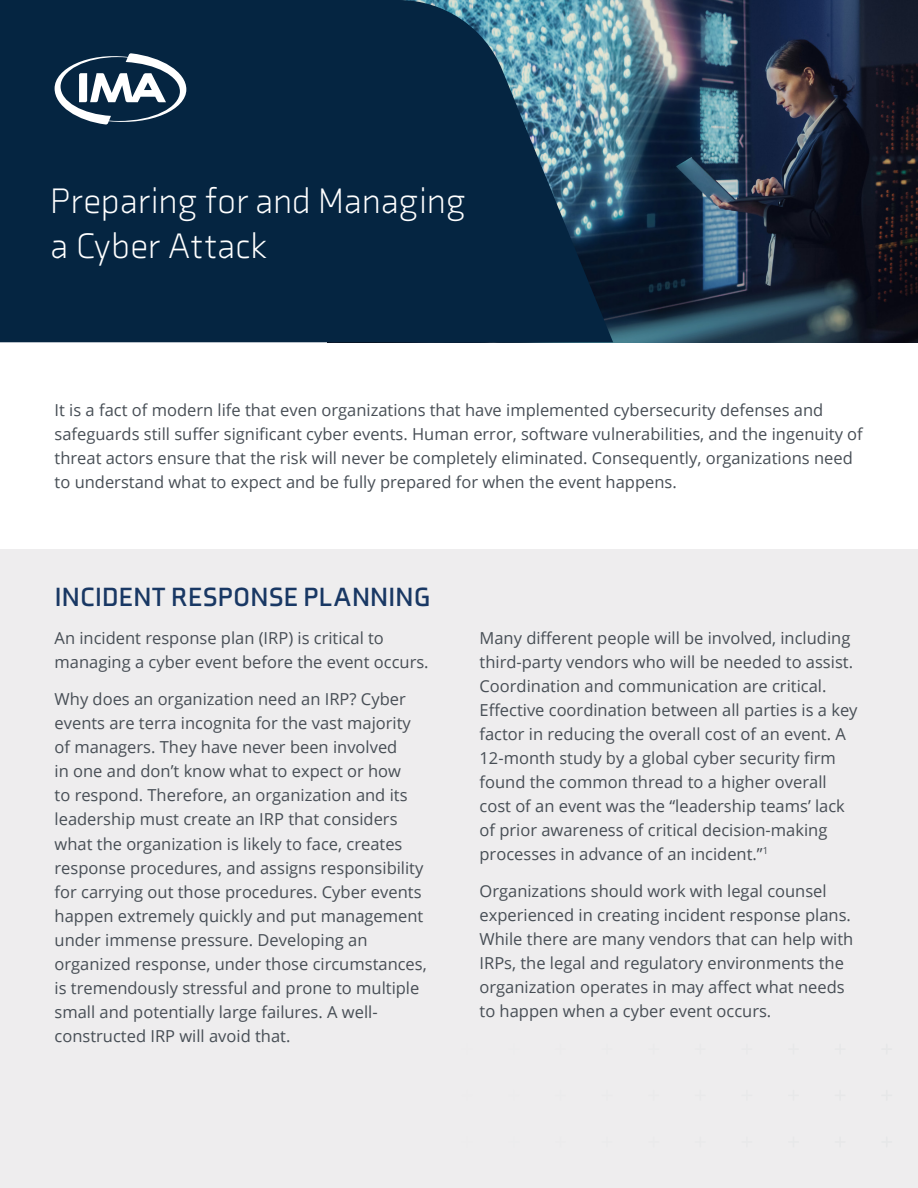
<style>
.page{position:relative;width:918px;height:1188px;background:#fff}
.page>*{position:absolute;margin:0;border:0;box-sizing:border-box;transform-origin:0 0}
.t1{font:300 36.3px/45px "Axia";color:#fff}
.t2{font:700 27px "Axia";letter-spacing:.01em;color:#193864}
.t3{font:16.5px/24px "Open Sans";color:#474e55}
</style>
<div class="page">
<img style="left:613px;top:0;width:305px;height:342px">
<div style="left:0;top:549px;width:918px;height:639px;background:#eeedee"></div>
<svg style="left:0;top:0;width:613px;height:342px;background:#10324c"></svg>
<svg style="left:55px;top:52px;width:131px;height:74px"></svg>
<h1 class="t1" style="left:50px;top:178px;width:417px">Preparing for and Managing a Cyber Attack</h1>
<p class="t3" style="left:55px;top:398px;width:810px">It is a fact of modern life that even organizations that have implemented cybersecurity defenses and safeguards still suffer significant cyber events. Human error, software vulnerabilities, and the ingenuity of threat actors ensure that the risk will never be completely eliminated. Consequently, organizations need to understand what to expect and be fully prepared for when the event happens.</p>
<h2 class="t2" style="left:55px;top:581px;width:377px">INCIDENT RESPONSE PLANNING</h2>
<p class="t3" style="left:55px;top:626px;width:376px">An incident response plan (IRP) is critical to managing a cyber event before the event occurs.</p>
<p class="t3" style="left:55px;top:687px;width:374px">Why does an organization need an IRP? Cyber events are terra incognita for the vast majority of managers. They have never been involved<br>in one and don’t know what to expect or how<br>to respond. Therefore, an organization and its leadership must create an IRP that considers what the organization is likely to face, creates response procedures, and assigns responsibility for carrying out those procedures. Cyber events happen extremely quickly and put management under immense pressure. Developing an organized response, under those circumstances, is tremendously stressful and prone to multiple small and potentially large failures. A well&shy;constructed IRP will avoid that.</p>
<p class="t3" style="left:480px;top:626px;width:380px">Many different people will be involved, including third-party vendors who will be needed to assist.<br>Coordination and communication are critical.<br>Effective coordination between all parties is a key factor in reducing the overall cost of an event. A 12-month study by a global cyber security firm found the common thread to a higher overall cost of an event was the “leadership teams’ lack of prior awareness of critical decision-making processes in advance of an incident.”<sup>1</sup></p>
<p class="t3" style="left:480px;top:879px;width:375px">Organizations should work with legal counsel experienced in creating incident response plans.<br>While there are many vendors that can help with IRPs, the legal and regulatory environments the organization operates in may affect what needs to happen when a cyber event occurs.</p>
</div>
